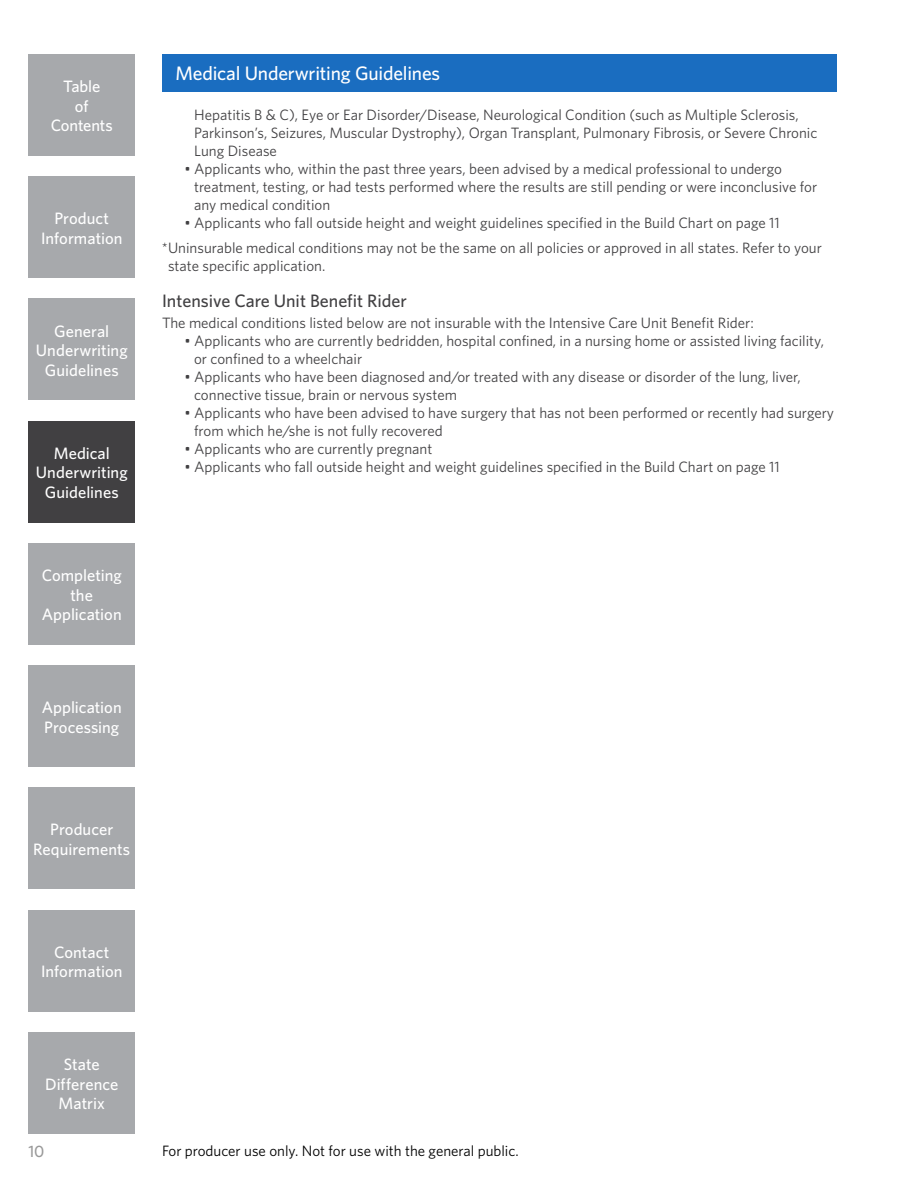
<style>
.page{position:relative;width:918px;height:1188px;background:#fff}
.page>*{position:absolute;margin:0;border:0;box-sizing:border-box;transform-origin:0 0}
.t1{font:500 19.5px "Whitney";letter-spacing:-.01em;color:#fff}
.t2{font:500 18px "Whitney";color:#414042}
.t3{font:500 16.5px/19.5px "Whitney";color:#fff;text-align:center}
.t4{font:500 16.5px "Whitney";color:#999}
.t5{font:15px/18px "Whitney";color:#414042}
.t6{font:15px "Whitney";color:#000}
</style>
<div class="page">
<div style="left:162px;top:54px;width:675px;height:37px;background:#1a6dc0"></div>
<div style="left:28px;top:176px;width:107px;height:102px;background:#a7a9ac"></div>
<div style="left:28px;top:298px;width:107px;height:102px;background:#a7a9ac"></div>
<div style="left:28px;top:421px;width:107px;height:102px;background:#414042"></div>
<div style="left:28px;top:543px;width:107px;height:102px;background:#a7a9ac"></div>
<div style="left:28px;top:54px;width:107px;height:102px;background:#a7a9ac"></div>
<div style="left:28px;top:665px;width:107px;height:102px;background:#a7a9ac"></div>
<div style="left:28px;top:788px;width:107px;height:102px;background:#a7a9ac"></div>
<div style="left:28px;top:910px;width:107px;height:102px;background:#a7a9ac"></div>
<div style="left:28px;top:1032px;width:107px;height:102px;background:#a7a9ac"></div>
<p class="t3" style="left:51px;top:76px;width:64px">Table<br>of<br>Contents</p>
<p class="t3" style="left:41px;top:208px;width:83px">Product<br>Information</p>
<p class="t3" style="left:36px;top:321px;width:93px">General<br>Underwriting<br>Guidelines</p>
<p class="t3" style="left:36px;top:443px;width:93px">Medical<br>Underwriting<br>Guidelines</p>
<p class="t3" style="left:42px;top:565px;width:82px">Completing the<br>Application</p>
<p class="t3" style="left:42px;top:697px;width:81px;text-align:left">Application<br>Processing</p>
<h1 class="t1" style="left:176px;top:61px;width:266px">Medical Underwriting Guidelines</h1>
<p class="t5" style="left:194px;top:105px;width:625px">Hepatitis B &amp; C), Eye or Ear Disorder/Disease, Neurological Condition (such as Multiple Sclerosis,<br>Parkinson’s, Seizures, Muscular Dystrophy), Organ Transplant, Pulmonary Fibrosis, or Severe Chronic<br>Lung Disease</p>
<p class="t5" style="left:194px;top:159px;width:625px;text-indent:-10px">• Applicants who, within the past three years, been advised by a medical professional to undergo treatment, testing, or had tests performed where the results are still pending or were inconclusive for any medical condition</p>
<p class="t5" style="left:162px;top:210px;width:661px;line-height:25.5px;text-indent:22px">• Applicants who fall outside height and weight guidelines specified in the Build Chart on page 11 *Uninsurable medical conditions may not be the same on all policies or approved in all states. Refer to your</p>
<p class="t5" style="left:168px;top:257px;width:159px">state specific application.</p>
<p class="t2" style="left:162px;top:289px;width:247px">Intensive Care Unit Benefit Rider</p>
<p class="t5" style="left:162px;top:314px;width:593px">The medical conditions listed below are not insurable with the Intensive Care Unit Benefit Rider:</p>
<p class="t5" style="left:194px;top:332px;width:631px;text-indent:-10px">• Applicants who are currently bedridden, hospital confined, in a nursing home or assisted living facility, or confined to a wheelchair</p>
<p class="t5" style="left:194px;top:368px;width:608px;text-indent:-10px">• Applicants who have been diagnosed and/or treated with any disease or disorder of the lung, liver, connective tissue, brain or nervous system</p>
<p class="t5" style="left:194px;top:404px;width:641px;text-indent:-10px">• Applicants who have been advised to have surgery that has not been performed or recently had surgery from which he/she is not fully recovered</p>
<p class="t5" style="left:184px;top:440px;width:249px">• Applicants who are currently pregnant</p>
<p class="t5" style="left:184px;top:458px;width:597px">• Applicants who fall outside height and weight guidelines specified in the Build Chart on page 11</p>
<p class="t3" style="left:33px;top:820px;width:98px">Producer<br>Requirements</p>
<p class="t3" style="left:41px;top:942px;width:83px">Contact<br>Information</p>
<p class="t3" style="left:45px;top:1054px;width:75px">State<br>Difference<br>Matrix</p>
<p class="t4" style="left:28px;top:1140px;width:18px">10</p>
<p class="t6" style="left:162px;top:1141px;width:358px">For producer use only. Not for use with the general public.</p>
</div>
